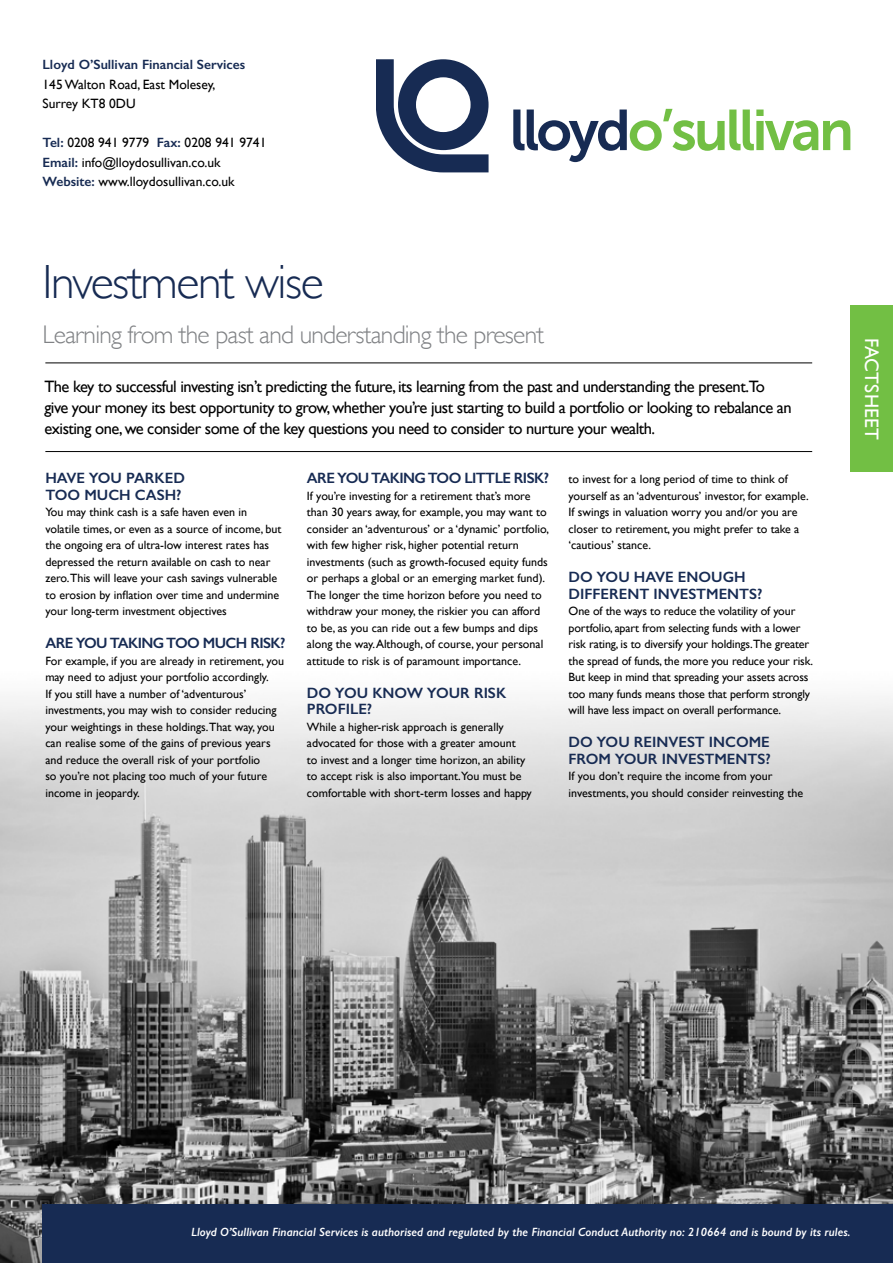
<style>
.page{position:relative;width:893px;height:1263px;background:#fff}
.page>*{position:absolute;margin:0;border:0;box-sizing:border-box;transform-origin:0 0}
.t1{font:300 48px "Gill Sans";letter-spacing:-.03em;color:#172b53}
.t2{font:300 25.5px "Gill Sans";letter-spacing:-.03em;color:#808285}
.t3{font:19.5px "Gill Sans";letter-spacing:.01em;color:#fff}
.t4{font:16.5px/21px "Gill Sans";letter-spacing:-.03em;color:#000}
.t5{font:600 15px/16.5px "Gill Sans";color:#172b53}
.t6{font:600 15px "Gill Sans";letter-spacing:-.04em;color:#172b53}
.t7{font:13.5px/19.5px "Gill Sans";color:#000}
.t8{font:600 13.5px "Gill Sans";color:#172b53}
.t9{font:12px/16.5px "Gill Sans";color:#000}
.t10{font:italic 600 12px "Gill Sans";color:#fff}
.s1{font-weight:600;color:#172b53}
</style>
<div class="page">
<img style="left:0;top:698px;width:893px;height:565px">
<hr style="left:45px;top:451px;width:767px;height:1px;background:#000">
<hr style="left:45px;top:362px;width:767px;height:1px;background:#000">
<div style="left:850px;top:306px;width:43px;height:166px;background:#72bf44"></div>
<div style="left:43px;top:1204px;width:850px;height:59px;background:#172b53"></div>
<svg style="left:513px;top:109px;width:337px;height:53px"></svg>
<svg style="left:376px;top:60px;width:113px;height:112px"></svg>
<p class="t8" style="left:43px;top:57px;width:204px">Lloyd O’Sullivan Financial Services</p>
<p class="t7" style="left:43px;top:74px;width:174px">145 Walton Road, East Molesey,<br>Surrey KT8 0DU</p>
<p class="t7" style="left:43px;top:133px;width:225px"><span class="s1">Tel:</span> 0208 941 9779 <span class="s1">Fax:</span> 0208 941 9741<br><span class="s1">Email:</span> info@lloydosullivan.co.uk<br><span class="s1">Website:</span> www.lloydosullivan.co.uk</p>
<h1 class="t1" style="left:43px;top:254px;width:283px">Investment wise</h1>
<h2 class="t2" style="left:43px;top:320px;width:503px">Learning from the past and understanding the present</h2>
<p class="t4" style="left:44px;top:376px;width:749px">The key to successful investing isn’t predicting the future, its learning from the past and understanding the present.To give your money its best opportunity to grow, whether you’re just starting to build a portfolio or looking to rebalance an existing one, we consider some of the key questions you need to consider to nurture your wealth.</p>
<p class="t5" style="left:45px;top:470px;width:141px">HAVE YOU PARKED<br>TOO MUCH CASH?</p>
<p class="t9" style="left:45px;top:504px;width:238px">You may think cash is a safe haven even in volatile times, or even as a source of income, but the ongoing era of ultra-low interest rates has depressed the return available on cash to near zero.This will leave your cash savings vulnerable to erosion by inflation over time and undermine your long-term investment objectives</p>
<p class="t6" style="left:45px;top:634px;width:242px">ARE YOU TAKING TOO MUCH RISK?</p>
<p class="t9" style="left:45px;top:652px;width:240px">For example, if you are already in retirement, you may need to adjust your portfolio accordingly.<br>If you still have a number of ‘adventurous’ investments, you may wish to consider reducing your weightings in these holdings.That way, you can realise some of the gains of previous years and reduce the overall risk of your portfolio<br>so you’re not placing too much of your future income in jeopardy.</p>
<p class="t6" style="left:307px;top:469px;width:244px">ARE YOU TAKING TOO LITTLE RISK?</p>
<p class="t9" style="left:307px;top:487px;width:244px">If you’re investing for a retirement that’s more than 30 years away, for example, you may want to consider an ‘adventurous’ or a ‘dynamic’ portfolio, with few higher risk, higher potential return investments (such as growth-focused equity funds or perhaps a global or an emerging market fund).<br>The longer the time horizon before you need to withdraw your money, the riskier you can afford to be, as you can ride out a few bumps and dips along the way. Although, of course, your personal attitude to risk is of paramount importance.</p>
<p class="t5" style="left:307px;top:684px;width:201px">DO YOU KNOW YOUR RISK<br>PROFILE?</p>
<p class="t9" style="left:307px;top:718px;width:226px">While a higher-risk approach is generally advocated for those with a greater amount<br>to invest and a longer time horizon, an ability to accept risk is also important.You must be comfortable with short-term losses and happy</p>
<p class="t9" style="left:569px;top:471px;width:242px">to invest for a long period of time to think of yourself as an ‘adventurous’ investor, for example.<br>If swings in valuation worry you and/or you are closer to retirement, you might prefer to take a ‘cautious’ stance.</p>
<p class="t5" style="left:569px;top:569px;width:195px">DO YOU HAVE ENOUGH<br>DIFFERENT INVESTMENTS?</p>
<p class="t9" style="left:569px;top:603px;width:246px">One of the ways to reduce the volatility of your portfolio, apart from selecting funds with a lower risk rating, is to diversify your holdings.The greater the spread of funds, the more you reduce your risk.<br>But keep in mind that spreading your assets across too many funds means those that perform strongly will have less impact on overall performance.</p>
<p class="t5" style="left:569px;top:734px;width:204px">DO YOU REINVEST INCOME<br>FROM YOUR INVESTMENTS?</p>
<p class="t9" style="left:569px;top:768px;width:236px">If you don’t require the income from your investments, you should consider reinvesting the</p>
<h3 class="t3" style="left:883px;top:338px;width:104px;rotate:90deg">FACTSHEET</h3>
<p class="t10" style="left:191px;top:1224px;width:661px">Lloyd O’Sullivan Financial Services is authorised and regulated by the Financial Conduct Authority no: 210664 and is bound by its rules.</p>
</div>
